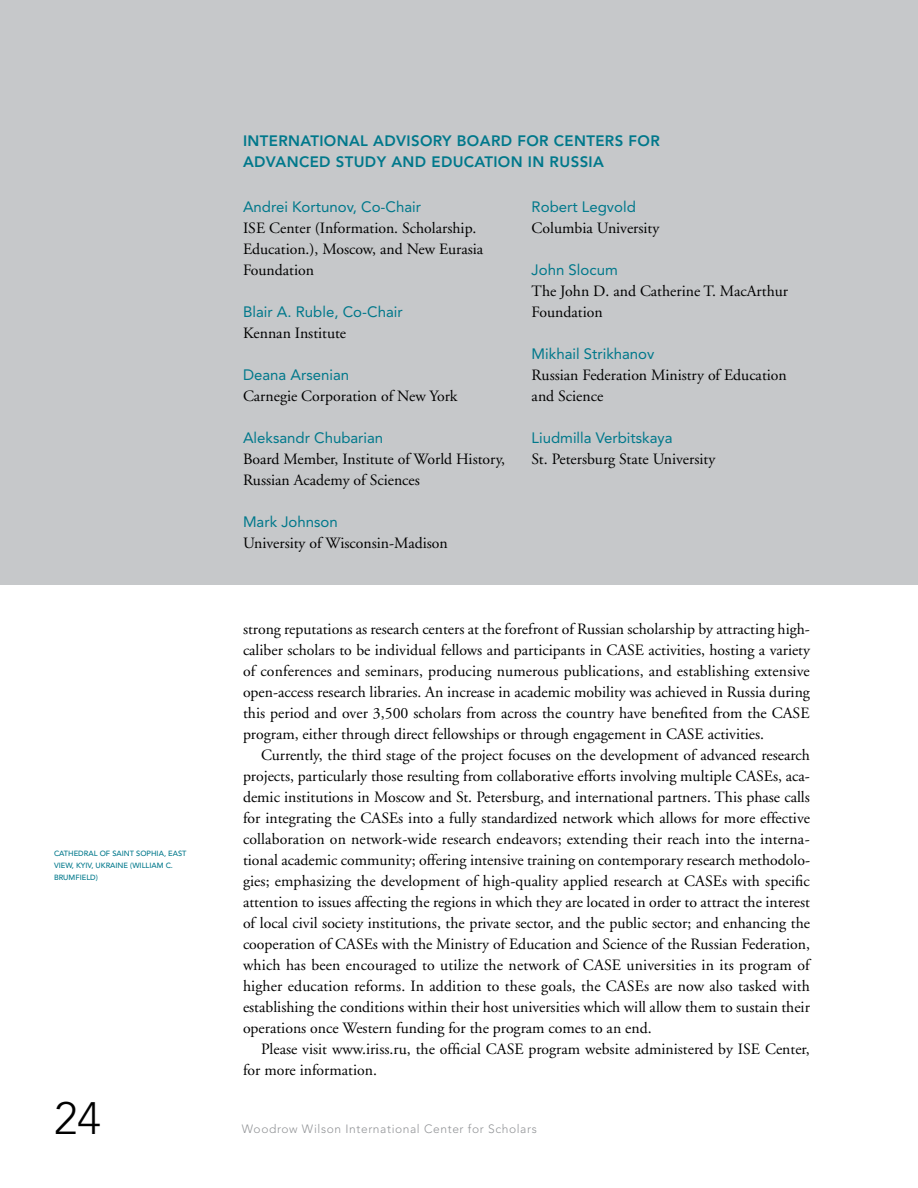
<style>
.page{position:relative;width:918px;height:1188px;background:#fff}
.page>*{position:absolute;margin:0;border:0;box-sizing:border-box;transform-origin:0 0}
.t1{font:300 45px "Avenir";color:#000}
.t2{font:15.75px/21px "Adobe Garamond";color:#000}
.t3{font:15px "Avenir";color:#00788b}
.t4{font:800 15px/21px "Avenir";letter-spacing:.025em;color:#00788b}
.t5{font:300 12px "Avenir";letter-spacing:.05em;color:#939598}
.t6{font:500 7.5px/12px "Avenir";color:#00788b}
</style>
<div class="page">
<div style="left:0;top:0;width:918px;height:585px;background:#c6c8ca"></div>
<p class="t6" style="left:54px;top:848px;width:134px">CATHEDRAL OF SAINT SOPHIA, EAST<br>VIEW, KYIV, U KRAIN E (WILLIAM C.<br>BRUMFIELD)</p>
<h1 class="t1" style="left:54px;top:1092px;width:48px">24</h1>
<p class="t4" style="left:243px;top:131px;width:418px">INTERNATIONAL ADVISORY BOARD FOR CENTERS FOR<br>ADVANCED STUDY AND EDUCATION IN RUSSIA</p>
<p class="t3" style="left:243px;top:198px;width:180px">Andrei Kortunov, Co-Chair</p>
<p class="t2" style="left:243px;top:218px;width:242px">ISE Center (Information. Scholarship.<br>Education.), Moscow, and New Eurasia<br>Foundation</p>
<p class="t3" style="left:243px;top:303px;width:161px">Blair A. Ruble, Co-Chair</p>
<p class="t2" style="left:243px;top:323px;width:105px">Kennan Institute</p>
<p class="t3" style="left:243px;top:366px;width:108px">Deana Arsenian</p>
<p class="t2" style="left:243px;top:386px;width:216px">Carnegie Corporation of New York</p>
<p class="t3" style="left:243px;top:429px;width:142px">Aleksandr Chubarian</p>
<p class="t2" style="left:243px;top:449px;width:264px">Board Member, Institute of World History,<br>Russian Academy of Sciences</p>
<p class="t3" style="left:243px;top:513px;width:96px">Mark Johnson</p>
<p class="t2" style="left:243px;top:533px;width:206px">University of Wisconsin-Madison</p>
<p class="t3" style="left:532px;top:198px;width:106px">Robert Legvold</p>
<p class="t2" style="left:532px;top:218px;width:129px">Columbia University</p>
<p class="t3" style="left:532px;top:261px;width:88px">John Slocum</p>
<p class="t2" style="left:532px;top:281px;width:258px">The John D. and Catherine T. MacArthur<br>Foundation</p>
<p class="t3" style="left:532px;top:345px;width:124px">Mikhail Strikhanov</p>
<p class="t2" style="left:532px;top:365px;width:257px">Russian Federation Ministry of Education and Science</p>
<p class="t3" style="left:532px;top:429px;width:142px">Liudmilla Verbitskaya</p>
<p class="t2" style="left:532px;top:449px;width:185px">St. Petersburg State University</p>
<p class="t2" style="left:243px;top:619px;width:569px;text-align:justify">strong reputations as research centers at the forefront of Russian scholarship by attracting high&shy;caliber scholars to be individual fellows and participants in CASE activities, hosting a variety of conferences and seminars, producing numerous publications, and establishing extensive open-access research libraries. An increase in academic mobility was achieved in Russia during this period and over 3,500 scholars from across the country have benefited from the CASE program, either through direct fellowships or through engagement in CASE activities.</p>
<p class="t2" style="left:243px;top:745px;width:569px;text-align:justify;text-indent:18px">Currently, the third stage of the project focuses on the development of advanced research projects, particularly those resulting from collaborative efforts involving multiple CASEs, aca&shy;demic institutions in Moscow and St. Petersburg, and international partners. This phase calls for integrating the CASEs into a fully standardized network which allows for more effective collaboration on network-wide research endeavors; extending their reach into the interna&shy;tional academic community; offering intensive training on contemporary research methodolo&shy;gies; emphasizing the development of high-quality applied research at CASEs with specific attention to issues affecting the regions in which they are located in order to attract the interest of local civil society institutions, the private sector, and the public sector; and enhancing the cooperation of CASEs with the Ministry of Education and Science of the Russian Federation, which has been encouraged to utilize the network of CASE universities in its program of higher education reforms. In addition to these goals, the CASEs are now also tasked with establishing the conditions within their host universities which will allow them to sustain their operations once Western funding for the program comes to an end.</p>
<p class="t2" style="left:243px;top:1039px;width:568px;text-indent:18px">Please visit www.iriss.ru, the official CASE program website administered by ISE Center, for more information.</p>
<p class="t5" style="left:242px;top:1122px;width:296px">Woodrow Wilson International Center for Scholars</p>
</div>
